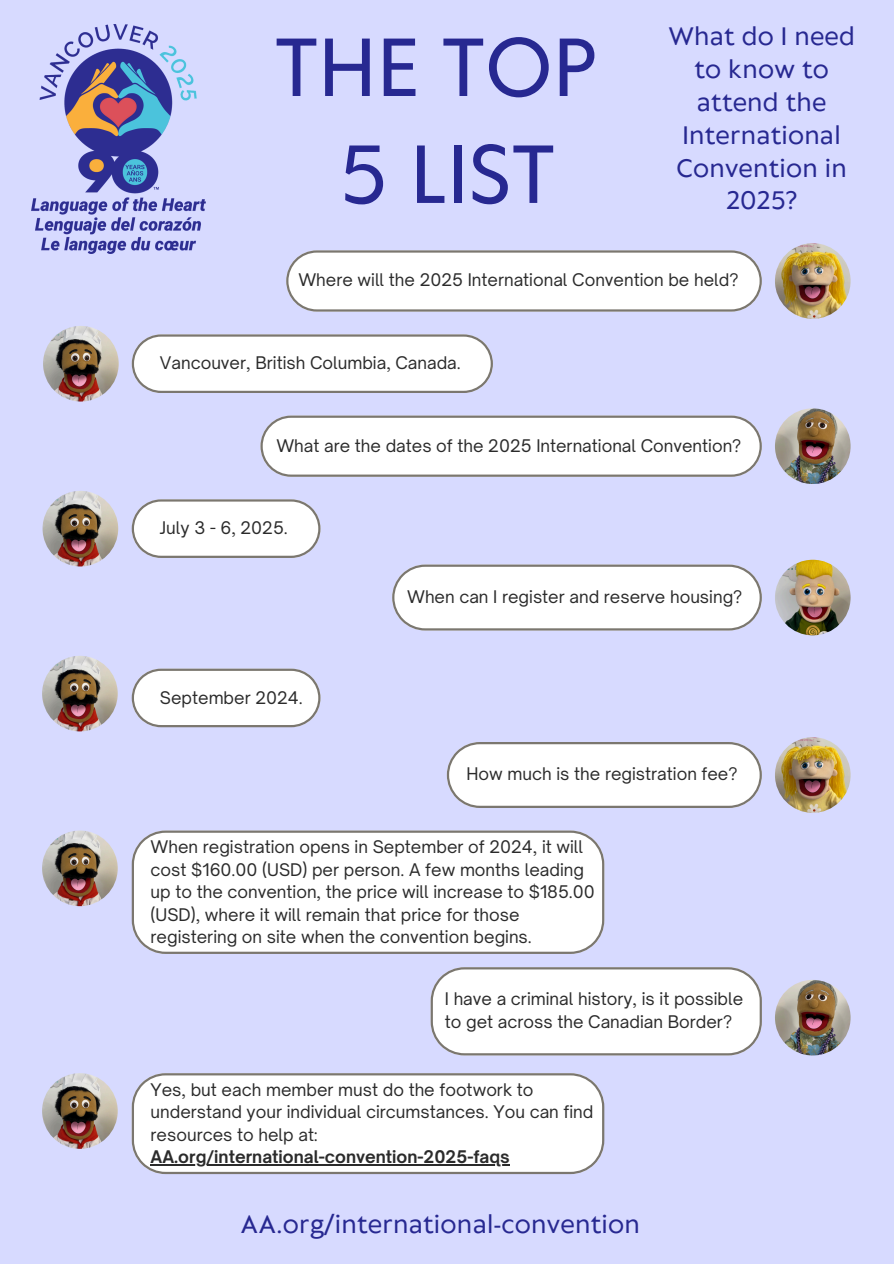
<style>
.page{position:relative;width:894px;height:1264px;background:#fff}
.page>*{position:absolute;margin:0;border:0;box-sizing:border-box;transform-origin:0 0}
.t1{font:76.95px/106.8px "Klein Text";letter-spacing:.01em;color:#272891;text-align:center}
.t2{font:23.7px/32.8px "Klein Text";letter-spacing:.01em;color:#272891;text-align:center}
.t3{font:16.65px "Open Sauce One";color:#2b2b2b}
.t4{font:700 16.65px "Open Sauce One";color:#2b2b2b}
</style>
<div class="page">
<div style="left:0;top:0;width:893px;height:1263px;background:#d7daff"></div>
<svg style="left:132px;top:334px;width:361px;height:59px;background:#f2f2f3"></svg>
<svg style="left:286px;top:250px;width:475px;height:61px;background:#f4f4f4"></svg>
<svg style="left:260px;top:415px;width:501px;height:61px;background:#f4f4f5"></svg>
<svg style="left:132px;top:499px;width:188px;height:59px;background:#f0f0f2"></svg>
<svg style="left:392px;top:564px;width:369px;height:66px;background:#f4f4f5"></svg>
<svg style="left:132px;top:668px;width:188px;height:59px;background:#f1f0f2"></svg>
<svg style="left:446px;top:742px;width:315px;height:66px;background:#f3f3f4"></svg>
<div style="left:132px;top:830px;width:472px;height:123px;background:#fff"></div>
<svg style="left:430px;top:967px;width:331px;height:88px;background:#f6f6f7"></svg>
<svg style="left:132px;top:1073px;width:472px;height:101px;background:#f5f5f6"></svg>
<hr style="left:150px;top:1164px;width:359px;height:1px;background:#2b2b2b">
<img style="left:774px;top:243px;width:76px;height:76px;border-radius:50%">
<img style="left:43px;top:326px;width:76px;height:75px;border-radius:50%">
<img style="left:774px;top:408px;width:76px;height:76px;border-radius:50%">
<img style="left:774px;top:559px;width:76px;height:76px;border-radius:50%">
<img style="left:774px;top:737px;width:76px;height:75px;border-radius:50%">
<img style="left:774px;top:979px;width:76px;height:76px;border-radius:50%">
<img style="left:43px;top:491px;width:75px;height:75px;border-radius:50%">
<img style="left:42px;top:655px;width:76px;height:76px;border-radius:50%">
<img style="left:42px;top:830px;width:76px;height:76px;border-radius:50%">
<img style="left:42px;top:1073px;width:76px;height:75px;border-radius:50%">
<img style="left:32px;top:25px;width:173px;height:228px">
<h1 class="t1" style="left:275px;top:20px;width:322px">THE TOP<br>5 LIST</h1>
<p class="t2" style="left:668px;top:22px;width:188px">What do I need to know to attend the<br>International<br>Convention in<br>2025?</p>
<h2 class="t3" style="left:298px;top:270px;width:441px">Where will the 2025 International Convention be held?</h2>
<p class="t3" style="left:160px;top:352px;width:302px">Vancouver, British Columbia, Canada.</p>
<h1 class="t3" style="left:276px;top:435px;width:466px">What are the dates of the 2025 International Convention?</h1>
<p class="t3" style="left:160px;top:517px;width:129px">July 3 - 6, 2025.</p>
<p class="t3" style="left:160px;top:687px;width:144px">September 2024.</p>
<p class="t3" style="left:407px;top:586px;width:336px">When can I register and reserve housing?</p>
<p class="t3" style="left:466px;top:763px;width:272px">How much is the registration fee?</p>
<p class="t3" style="left:150px;top:836px;width:434px">When registration opens in September of 2024, it will</p>
<p class="t3" style="left:150px;top:858px;width:435px">cost $160.00 (USD) per person. A few months leading</p>
<p class="t3" style="left:150px;top:881px;width:445px">up to the convention, the price will increase to $185.00</p>
<p class="t3" style="left:150px;top:903px;width:370px">(USD), where it will remain that price for those</p>
<p class="t3" style="left:150px;top:926px;width:382px">registering on site when the convention begins.</p>
<p class="t3" style="left:444px;top:988px;width:300px">I have a criminal history, is it possible</p>
<p class="t3" style="left:444px;top:1011px;width:289px">to get across the Canadian Border?</p>
<p class="t3" style="left:150px;top:1079px;width:384px">Yes, but each member must do the footwork to</p>
<p class="t3" style="left:150px;top:1101px;width:444px">understand your individual circumstances. You can find</p>
<p class="t3" style="left:150px;top:1124px;width:168px">resources to help at:</p>
<p class="t4" style="left:150px;top:1146px;width:360px">AA.org/international-convention-2025-faqs</p>
<h2 class="t2" style="left:240px;top:1209px;width:401px">AA.org/international-convention</h2>
</div>
